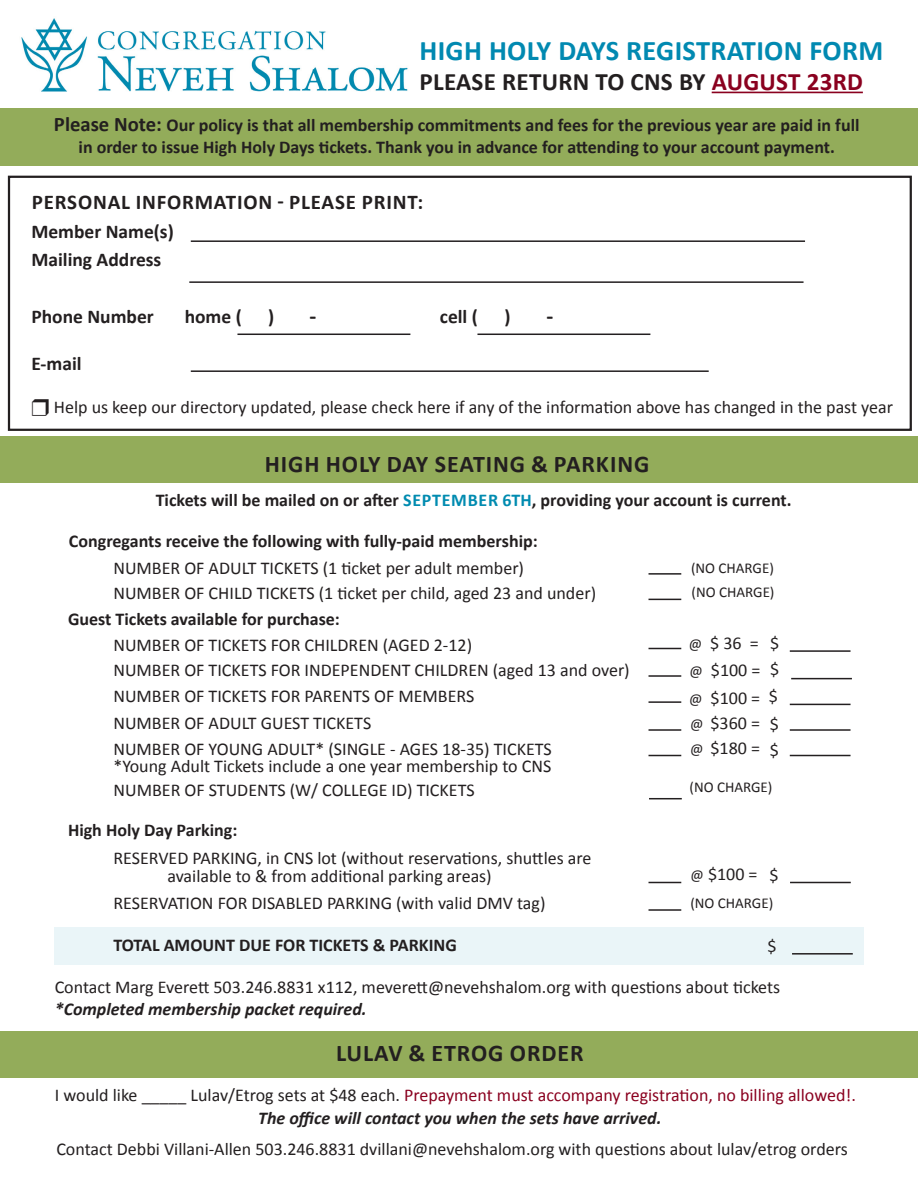
<style>
.page{position:relative;width:918px;height:1188px;background:#fff}
.page>*{position:absolute;margin:0;border:0;box-sizing:border-box;transform-origin:0 0}
.t1{font:700 28.5px "Calibri";letter-spacing:.01em;color:#0189b1}
.t2{font:700 25.05px "Calibri";letter-spacing:.01em;color:#231f20}
.t3{font:700 24px "Calibri";letter-spacing:.04em;color:#231f20}
.t4{font:700 22.5px "Calibri";color:#231f20}
.t5{font:700 21px "Calibri";letter-spacing:.04em;color:#231f20}
.t6{font:700 19.5px "Calibri";color:#231f20}
.t7{font:18px "Calibri";color:#231f20}
.t8{font:700 18px/21.6px "Calibri";color:#231f20;text-align:center}
.t9{font:18px "Calibri";color:#8a011f}
.t10{font:italic 700 18px "Calibri";color:#231f20}
.t11{font:15px "Calibri";color:#231f20}
.s1{color:#8a011f}
.s2{font-size:20.7px}
.s3{color:#008bb0}
.s4{font-size:15px}
.s5{color:#231f20}
</style>
<div class="page">
<div style="left:54px;top:927px;width:810px;height:38px;background:#eaf5f8"></div>
<div style="left:0;top:1031px;width:918px;height:47px;background:#93ac5a"></div>
<div style="left:0;top:437px;width:918px;height:46px;background:#93ac5a"></div>
<hr style="left:712px;top:92px;width:151px;height:1px;background:#8a011f">
<hr style="left:191px;top:240px;width:614px;height:2px;background:#231f20">
<hr style="left:189px;top:281px;width:615px;height:2px;background:#231f20">
<hr style="left:191px;top:370px;width:518px;height:2px;background:#231f20">
<hr style="left:649px;top:599px;width:32px;height:1px;background:#231f20">
<hr style="left:649px;top:573px;width:32px;height:2px;background:#231f20">
<hr style="left:649px;top:675px;width:32px;height:2px;background:#231f20">
<hr style="left:649px;top:701px;width:32px;height:2px;background:#231f20">
<hr style="left:649px;top:729px;width:32px;height:2px;background:#231f20">
<hr style="left:649px;top:882px;width:32px;height:1px;background:#231f20">
<hr style="left:649px;top:909px;width:32px;height:2px;background:#231f20">
<hr style="left:791px;top:678px;width:61px;height:1px;background:#231f20">
<hr style="left:790px;top:704px;width:61px;height:1px;background:#231f20">
<hr style="left:790px;top:729px;width:61px;height:2px;background:#231f20">
<hr style="left:792px;top:953px;width:61px;height:2px;background:#231f20">
<hr style="left:790px;top:882px;width:61px;height:1px;background:#231f20">
<hr style="left:649px;top:648px;width:32px;height:1px;background:#231f20">
<hr style="left:790px;top:650px;width:61px;height:2px;background:#231f20">
<hr style="left:649px;top:798px;width:33px;height:1px;background:#231f20">
<div style="left:0;top:108px;width:918px;height:57px;background:#93ac5a"></div>
<img style="left:21px;top:18px;width:387px;height:74px">
<div style="left:8px;top:176px;width:904px;height:255px;border:2px solid #231f20"></div>
<hr style="left:237px;top:334px;width:173px;height:1px;background:#231f20">
<hr style="left:477px;top:334px;width:173px;height:1px;background:#231f20">
<hr style="left:649px;top:755px;width:32px;height:1px;background:#231f20">
<hr style="left:790px;top:755px;width:61px;height:1px;background:#231f20">
<p class="t1" style="left:420px;top:32px;width:465px">HIGH HOLY DAYS REGISTRATION FORM</p>
<p class="t2" style="left:420px;top:65px;width:445px">PLEASE RETURN TO CNS BY <span class="s1">AUGUST 23RD</span></p>
<p class="t8" style="left:54px;top:114px;width:807px"><span class="s2">Please Note:</span> Our policy is that all membership commitments and fees for the previous year are paid in full in order to issue High Holy Days tickets. Thank you in advance for attending to your account payment.</p>
<p class="t5" style="left:32px;top:189px;width:393px">PERSONAL INFORMATION - PLEASE PRINT:</p>
<p class="t6" style="left:31px;top:219px;width:144px">Member Name(s)</p>
<p class="t6" style="left:31px;top:247px;width:131px">Mailing Address</p>
<p class="t6" style="left:31px;top:304px;width:124px">Phone Number</p>
<p class="t6" style="left:185px;top:304px;width:59px">home (</p>
<p class="t6" style="left:268px;top:304px;width:8px">)</p>
<p class="t4" style="left:310px;top:302px;width:8px">-</p>
<p class="t6" style="left:440px;top:304px;width:40px">cell (</p>
<p class="t6" style="left:504px;top:304px;width:8px">)</p>
<p class="t4" style="left:546px;top:302px;width:8px">-</p>
<p class="t6" style="left:31px;top:351px;width:52px">E-mail</p>
<p class="t7" style="left:54px;top:396px;width:841px">Help us keep our directory updated, please check here if any of the information above has changed in the past year</p>
<p class="t3" style="left:265px;top:449px;width:386px">HIGH HOLY DAY SEATING &amp; PARKING</p>
<p class="t8" style="left:156px;top:489px;width:637px">Tickets will be mailed on or after <span class="s3">SEPTEMBER 6TH</span>, providing your account is current.</p>
<p class="t8" style="left:69px;top:530px;width:470px">Congregants receive the following with fully-paid membership:</p>
<p class="t7" style="left:113px;top:557px;width:412px">NUMBER OF ADULT TICKETS (1 ticket per adult member)</p>
<p class="t7" style="left:113px;top:582px;width:484px">NUMBER OF CHILD TICKETS (1 ticket per child, aged 23 and under)</p>
<p class="t8" style="left:68px;top:608px;width:273px">Guest Tickets available for purchase:</p>
<p class="t11" style="left:691px;top:558px;width:84px">(NO CHARGE)</p>
<p class="t11" style="left:692px;top:583px;width:84px">(NO CHARGE)</p>
<p class="t7" style="left:113px;top:633px;width:360px">NUMBER OF TICKETS FOR CHILDREN (AGED 2-12)</p>
<p class="t7" style="left:689px;top:632px;width:72px"><span class="s4">@</span> $ 36 =</p>
<p class="t7" style="left:770px;top:632px;width:11px">$</p>
<p class="t7" style="left:113px;top:659px;width:518px">NUMBER OF TICKETS FOR INDEPENDENT CHILDREN (aged 13 and over)</p>
<p class="t7" style="left:689px;top:659px;width:73px"><span class="s4">@</span> $100 =</p>
<p class="t7" style="left:770px;top:658px;width:11px">$</p>
<p class="t7" style="left:113px;top:685px;width:362px">NUMBER OF TICKETS FOR PARENTS OF MEMBERS</p>
<p class="t7" style="left:113px;top:712px;width:259px">NUMBER OF ADULT GUEST TICKETS</p>
<p class="t7" style="left:689px;top:686px;width:73px"><span class="s4">@</span> $100 =</p>
<p class="t7" style="left:690px;top:711px;width:71px"><span class="s4">@</span> $360 =</p>
<p class="t7" style="left:769px;top:685px;width:11px">$</p>
<p class="t7" style="left:770px;top:713px;width:11px">$</p>
<p class="t7" style="left:113px;top:737px;width:440px">NUMBER OF YOUNG ADULT* (SINGLE - AGES 18-35) TICKETS</p>
<p class="t7" style="left:113px;top:755px;width:439px">*Young Adult Tickets include a one year membership to CNS</p>
<p class="t7" style="left:690px;top:737px;width:71px"><span class="s4">@</span> $180 =</p>
<p class="t7" style="left:770px;top:739px;width:11px">$</p>
<p class="t7" style="left:114px;top:779px;width:363px">NUMBER OF STUDENTS (W/ COLLEGE ID) TICKETS</p>
<p class="t11" style="left:689px;top:778px;width:84px">(NO CHARGE)</p>
<p class="t8" style="left:68px;top:819px;width:171px">High Holy Day Parking:</p>
<p class="t7" style="left:113px;top:846px;width:480px">RESERVED PARKING, in CNS lot (without reservations, shuttles are</p>
<p class="t7" style="left:167px;top:864px;width:326px">available to &amp; from additional parking areas)</p>
<p class="t7" style="left:113px;top:892px;width:434px">RESERVATION FOR DISABLED PARKING (with valid DMV tag)</p>
<p class="t8" style="left:113px;top:934px;width:345px">TOTAL AMOUNT DUE FOR TICKETS &amp; PARKING</p>
<p class="t7" style="left:691px;top:863px;width:69px"><span class="s4">@</span> $100 =</p>
<p class="t7" style="left:769px;top:864px;width:11px">$</p>
<p class="t11" style="left:690px;top:893px;width:84px">(NO CHARGE)</p>
<p class="t7" style="left:768px;top:934px;width:11px">$</p>
<p class="t7" style="left:55px;top:976px;width:727px">Contact Marg Everett 503.246.8831 x112, meverett@nevehshalom.org with questions about tickets</p>
<p class="t10" style="left:55px;top:997px;width:314px">*Completed membership packet required.</p>
<p class="t3" style="left:336px;top:1037px;width:249px">LULAV &amp; ETROG ORDER</p>
<p class="t9" style="left:55px;top:1084px;width:803px"><span class="s5">I would like _____ Lulav/Etrog sets at $48 each.</span> Prepayment must accompany registration, no billing allowed!.</p>
<p class="t10" style="left:258px;top:1106px;width:405px">The office will contact you when the sets have arrived.</p>
<p class="t7" style="left:56px;top:1138px;width:793px">Contact Debbi Villani-Allen 503.246.8831 dvillani@nevehshalom.org with questions about lulav/etrog orders</p>
</div>
